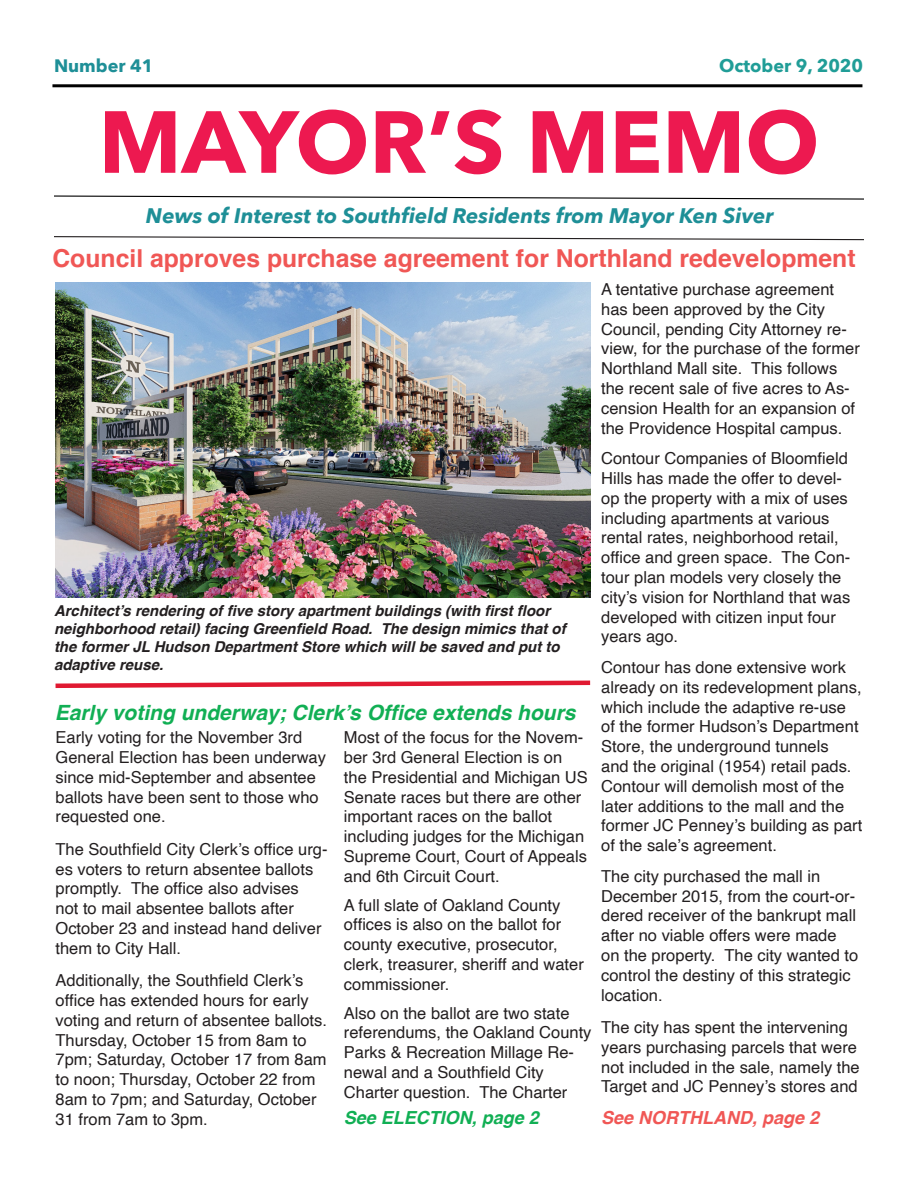
<style>
.page{position:relative;width:918px;height:1188px;background:#fff}
.page>*{position:absolute;margin:0;border:0;box-sizing:border-box;transform-origin:0 0}
.t1{font:700 87px "Avenir Next";color:#ed1950}
.t2{font:700 24.75px "Helvetica";color:#f05755}
.t3{font:italic 700 21px "Avenir Next";color:#1e8f97}
.t4{font:italic 700 21px "Helvetica";color:#11af54}
.t5{font:italic 700 18px "Helvetica";color:#f05755}
.t6{font:italic 700 18px "Helvetica";color:#11af54}
.t7{font:700 18px "Avenir Next";color:#209d97}
.t8{font:700 18px "Avenir Next";color:#1e8f97}
.t9{font:16.5px/19.8px "Helvetica";color:#231f20}
.t10{font:italic 700 15px/18px "Helvetica";color:#231f20}
</style>
<div class="page">
<hr style="left:52px;top:84px;width:810px;height:3px;background:#000">
<svg style="left:54px;top:195px;width:810px;height:5px"></svg>
<svg style="left:54px;top:236px;width:810px;height:5px"></svg>
<img style="left:56px;top:283px;width:534px;height:315px">
<svg style="left:55px;top:680px;width:536px;height:8px"></svg>
<p class="t8" style="left:54px;top:50px;width:101px">Number 41</p>
<p class="t7" style="left:719px;top:50px;width:146px">October 9, 2020</p>
<p class="t1" style="left:99px;top:67px;width:722px">MAYOR’S MEMO</p>
<p class="t3" style="left:146px;top:197px;width:629px">News of Interest to Southfield Residents from Mayor Ken Siver</p>
<p class="t2" style="left:52px;top:239px;width:805px">Council approves purchase agreement for Northland redevelopment</p>
<p class="t9" style="left:601px;top:280px;width:260px">A tentative purchase agreement has been approved by the City Council, pending City Attorney re&shy;view, for the purchase of the former Northland Mall site. This follows the recent sale of five acres to As&shy;cension Health for an expansion of the Providence Hospital campus.</p>
<p class="t9" style="left:601px;top:449px;width:251px">Contour Companies of Bloomfield<br>Hills has made the offer to devel&shy;op the property with a mix of uses including apartments at various rental rates, neighborhood retail, office and green space. The Con&shy;tour plan models very closely the city’s vision for Northland that was developed with citizen input four years ago.</p>
<p class="t9" style="left:601px;top:658px;width:263px">Contour has done extensive work already on its redevelopment plans, which include the adaptive re-use of the former Hudson’s Department Store, the underground tunnels<br>and the original (1954) retail pads.<br>Contour will demolish most of the later additions to the mall and the former JC Penney’s building as part of the sale’s agreement.</p>
<p class="t9" style="left:601px;top:867px;width:259px">The city purchased the mall in<br>December 2015, from the court-or&shy;dered receiver of the bankrupt mall after no viable offers were made on the property. The city wanted to control the destiny of this strategic location.</p>
<p class="t9" style="left:601px;top:1018px;width:260px">The city has spent the intervening years purchasing parcels that were not included in the sale, namely the Target and JC Penney’s stores and</p>
<p class="t10" style="left:54px;top:602px;width:513px">Architect’s rendering of five story apartment buildings (with first floor neighborhood retail) facing Greenfield Road. The design mimics that of the former JL Hudson Department Store which will be saved and put to adaptive reuse.</p>
<p class="t4" style="left:55px;top:695px;width:522px">Early voting underway; Clerk’s Office extends hours</p>
<p class="t9" style="left:56px;top:728px;width:272px">Early voting for the November 3rd<br>General Election has been underway since mid-September and absentee ballots have been sent to those who requested one.</p>
<p class="t9" style="left:56px;top:840px;width:274px">The Southfield City Clerk’s office urg&shy;es voters to return absentee ballots promptly. The office also advises<br>not to mail absentee ballots after October 23 and instead hand deliver them to City Hall.</p>
<p class="t9" style="left:56px;top:971px;width:273px">Additionally, the Southfield Clerk’s office has extended hours for early voting and return of absentee ballots.<br>Thursday, October 15 from 8am to 7pm; Saturday, October 17 from 8am to noon; Thursday, October 22 from 8am to 7pm; and Saturday, October 31 from 7am to 3pm.</p>
<p class="t9" style="left:344px;top:728px;width:245px">Most of the focus for the Novem&shy;ber 3rd General Election is on the Presidential and Michigan US<br>Senate races but there are other important races on the ballot including judges for the Michigan<br>Supreme Court, Court of Appeals and 6th Circuit Court.</p>
<p class="t9" style="left:344px;top:895px;width:241px">A full slate of Oakland County offices is also on the ballot for county executive, prosecutor, clerk, treasurer, sheriff and water commissioner.</p>
<p class="t9" style="left:344px;top:1003px;width:249px">Also on the ballot are two state referendums, the Oakland County<br>Parks &amp; Recreation Millage Re&shy;newal and a Southfield City</p>
<p class="t9" style="left:344px;top:1083px;width:225px">Charter question. The Charter</p>
<p class="t6" style="left:344px;top:1103px;width:197px">See ELECTION, page 2</p>
<p class="t5" style="left:601px;top:1103px;width:220px">See NORTHLAND, page 2</p>
</div>
